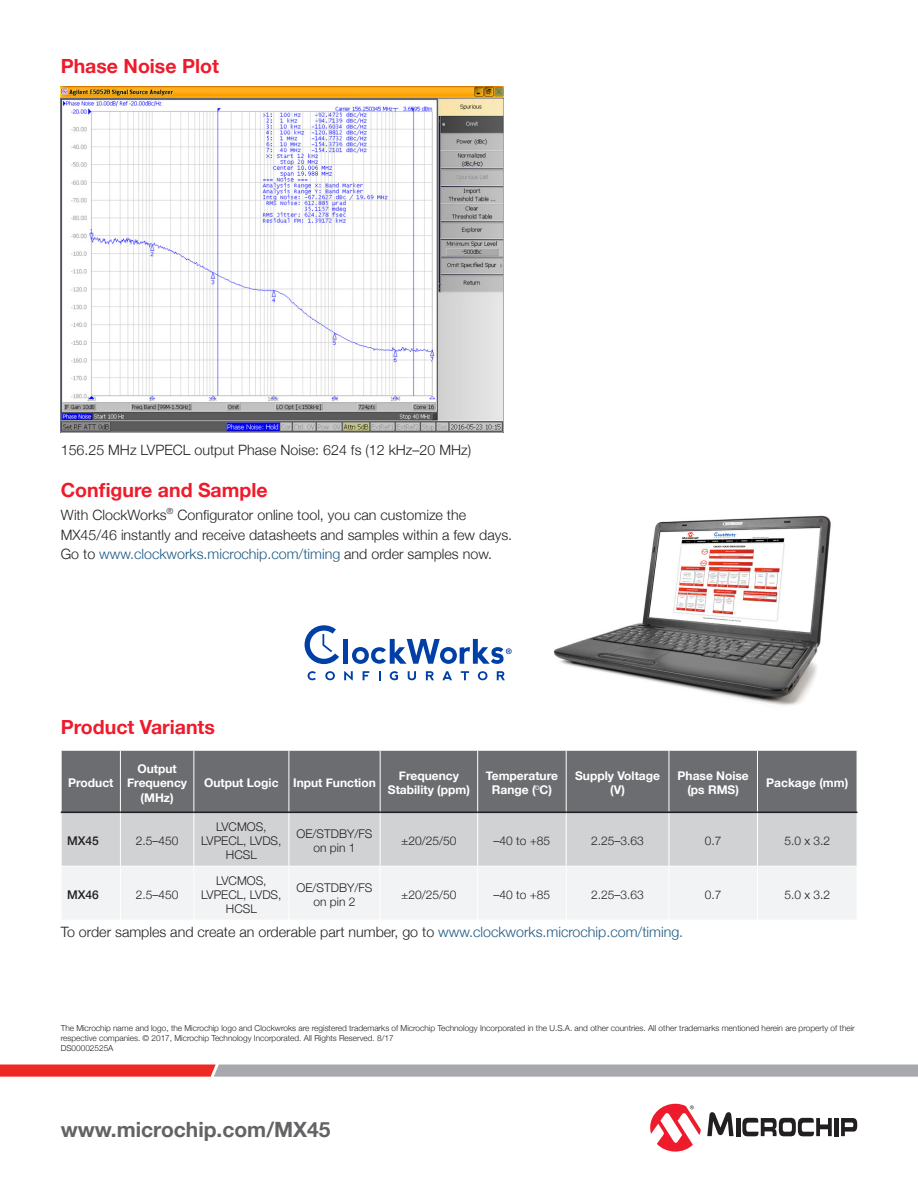
<style>
.page{position:relative;width:918px;height:1188px;background:#fff}
.page>*{position:absolute;margin:0;border:0;box-sizing:border-box;transform-origin:0 0}
.t1{font:700 21px "Helvetica Neue";color:#636366}
.SUBHEAD1{font:700 19.5px "Helvetica Neue";color:#ee1b2c}
.BODY_TEXT{font:300 14.25px/19.5px "Helvetica Neue";color:#231f20}
.TABLE_BODY{font:300 12px/14.4px "Helvetica Neue";color:#231f20;text-align:center}
.TABLE_HEAD{font:700 12px/14.4px "Helvetica Neue";color:#fff;text-align:center}
.TABLE_BOLD_LEFT{font:500 12px "Helvetica Neue";color:#231f20}
.LEGAL_BLOCK{font:300 8.25px/9.8px "Helvetica Neue";color:#231f20}
.s1{color:#1e5a84}
.s2{font-weight:300}
</style>
<div class="page">
<svg style="left:0;top:1065px;width:918px;height:12px;background:#ba8e90"></svg>
<svg style="left:707px;top:1112px;width:27px;height:24px"></svg>
<hr style="left:736px;top:1118px;width:4px;height:18px;background:#231f20">
<div style="left:834px;top:1118px;width:5px;height:18px;background:#231f20"></div>
<svg style="left:841px;top:1118px;width:16px;height:18px"></svg>
<svg style="left:742px;top:1117px;width:90px;height:19px"></svg>
<svg style="left:650px;top:1104px;width:51px;height:48px"></svg>
<div style="left:62px;top:751px;width:795px;height:61px;background:#6c6d70"></div>
<svg style="left:62px;top:813px;width:795px;height:106px"></svg>
<hr style="left:193px;top:751px;width:1px;height:61px;background:#fff">
<hr style="left:289px;top:751px;width:1px;height:61px;background:#fff">
<hr style="left:380px;top:751px;width:1px;height:61px;background:#fff">
<hr style="left:477px;top:751px;width:1px;height:61px;background:#fff">
<hr style="left:566px;top:751px;width:1px;height:61px;background:#fff">
<hr style="left:669px;top:751px;width:1px;height:61px;background:#fff">
<hr style="left:757px;top:751px;width:1px;height:61px;background:#fff">
<hr style="left:193px;top:813px;width:1px;height:53px;background:#fff">
<hr style="left:289px;top:813px;width:1px;height:53px;background:#fff">
<hr style="left:380px;top:813px;width:1px;height:53px;background:#fff">
<hr style="left:477px;top:813px;width:1px;height:53px;background:#fff">
<hr style="left:566px;top:813px;width:1px;height:53px;background:#fff">
<hr style="left:669px;top:813px;width:1px;height:53px;background:#fff">
<hr style="left:757px;top:813px;width:1px;height:53px;background:#fff">
<hr style="left:61px;top:866px;width:59px;height:1px;background:#fff">
<hr style="left:120px;top:866px;width:74px;height:1px;background:#fff">
<hr style="left:194px;top:866px;width:95px;height:1px;background:#fff">
<hr style="left:193px;top:867px;width:1px;height:53px;background:#fff">
<hr style="left:289px;top:866px;width:91px;height:1px;background:#fff">
<hr style="left:289px;top:867px;width:1px;height:53px;background:#fff">
<hr style="left:380px;top:866px;width:98px;height:1px;background:#fff">
<hr style="left:380px;top:867px;width:1px;height:53px;background:#fff">
<hr style="left:478px;top:866px;width:88px;height:1px;background:#fff">
<hr style="left:477px;top:867px;width:1px;height:53px;background:#fff">
<hr style="left:566px;top:866px;width:103px;height:1px;background:#fff">
<hr style="left:566px;top:867px;width:1px;height:53px;background:#fff">
<hr style="left:669px;top:866px;width:88px;height:1px;background:#fff">
<hr style="left:669px;top:867px;width:1px;height:53px;background:#fff">
<hr style="left:757px;top:866px;width:100px;height:1px;background:#fff">
<hr style="left:757px;top:867px;width:1px;height:53px;background:#fff">
<hr style="left:120px;top:751px;width:1px;height:61px;background:#fff">
<hr style="left:120px;top:813px;width:1px;height:53px;background:#fff">
<hr style="left:120px;top:867px;width:1px;height:53px;background:#fff">
<hr style="left:61px;top:812px;width:59px;height:1px;background:#231f20">
<hr style="left:120px;top:812px;width:74px;height:1px;background:#231f20">
<hr style="left:194px;top:812px;width:95px;height:1px;background:#231f20">
<hr style="left:289px;top:812px;width:91px;height:1px;background:#231f20">
<hr style="left:380px;top:812px;width:98px;height:1px;background:#231f20">
<hr style="left:478px;top:812px;width:88px;height:1px;background:#231f20">
<hr style="left:566px;top:812px;width:103px;height:1px;background:#231f20">
<hr style="left:669px;top:812px;width:88px;height:1px;background:#231f20">
<hr style="left:757px;top:812px;width:100px;height:1px;background:#231f20">
<img style="left:61px;top:87px;width:443px;height:345px">
<img style="left:553px;top:515px;width:278px;height:191px">
<hr style="left:344px;top:639px;width:4px;height:25px;background:#0040a6">
<svg style="left:308px;top:671px;width:8px;height:9px"></svg>
<svg style="left:325px;top:671px;width:10px;height:9px"></svg>
<svg style="left:344px;top:671px;width:9px;height:9px"></svg>
<svg style="left:363px;top:671px;width:6px;height:9px"></svg>
<svg style="left:390px;top:671px;width:8px;height:9px"></svg>
<svg style="left:408px;top:671px;width:8px;height:9px"></svg>
<svg style="left:426px;top:671px;width:8px;height:9px"></svg>
<svg style="left:442px;top:671px;width:10px;height:9px"></svg>
<svg style="left:461px;top:671px;width:8px;height:9px"></svg>
<svg style="left:478px;top:671px;width:9px;height:9px"></svg>
<svg style="left:497px;top:671px;width:8px;height:9px"></svg>
<svg style="left:305px;top:625px;width:34px;height:39px"></svg>
<svg style="left:352px;top:639px;width:160px;height:25px"></svg>
<p class="SUBHEAD1" style="left:61px;top:51px;width:160px">Phase Noise Plot</p>
<p class="BODY_TEXT" style="left:61px;top:439px;width:412px">156.25 MHz LVPECL output Phase Noise: 624 fs (12 kHz–20 MHz)</p>
<p class="SUBHEAD1" style="left:61px;top:475px;width:208px">Configure and Sample</p>
<p class="BODY_TEXT" style="left:61px;top:504px;width:453px">With ClockWorks<sup>®</sup> Configurator online tool, you can customize the<br>MX45/46 instantly and receive datasheets and samples within a few days.<br>Go to <span class="s1">www.clockworks.microchip.com/timing</span> and order samples now.</p>
<p class="SUBHEAD1" style="left:61px;top:712px;width:156px">Product Variants</p>
<p class="TABLE_HEAD" style="left:68px;top:776px;width:47px">Product</p>
<p class="TABLE_HEAD" style="left:127px;top:762px;width:62px">Output<br>Frequency (MHz)</p>
<p class="TABLE_BOLD_LEFT" style="left:67px;top:831px;width:33px">MX45</p>
<p class="TABLE_BODY" style="left:136px;top:833px;width:44px">2.5–450</p>
<p class="TABLE_HEAD" style="left:204px;top:776px;width:76px">Output Logic</p>
<p class="TABLE_HEAD" style="left:293px;top:776px;width:84px">Input Function</p>
<p class="TABLE_HEAD" style="left:388px;top:769px;width:83px">Frequency<br>Stability (ppm)</p>
<p class="TABLE_HEAD" style="left:486px;top:769px;width:74px">Temperature<br>Range (<span class="s2">º</span>C)</p>
<p class="TABLE_HEAD" style="left:575px;top:769px;width:86px">Supply Voltage (V)</p>
<p class="TABLE_HEAD" style="left:678px;top:769px;width:73px">Phase Noise (ps RMS)</p>
<p class="TABLE_HEAD" style="left:766px;top:776px;width:83px">Package (mm)</p>
<p class="TABLE_BODY" style="left:201px;top:818px;width:82px">LVCMOS,<br>LVPECL, LVDS,<br>HCSL</p>
<p class="TABLE_BODY" style="left:297px;top:826px;width:77px">OE/STDBY/FS on pin 1</p>
<p class="TABLE_BODY" style="left:401px;top:833px;width:57px">±20/25/50</p>
<p class="TABLE_BODY" style="left:494px;top:833px;width:58px">‒40 to +85</p>
<p class="TABLE_BODY" style="left:591px;top:833px;width:54px">2.25–3.63</p>
<p class="TABLE_BODY" style="left:705px;top:833px;width:18px">0.7</p>
<p class="TABLE_BODY" style="left:784px;top:833px;width:47px">5.0 x 3.2</p>
<p class="TABLE_BODY" style="left:201px;top:872px;width:82px">LVCMOS,<br>LVPECL, LVDS,<br>HCSL</p>
<p class="TABLE_BODY" style="left:297px;top:879px;width:77px">OE/STDBY/FS on pin 2</p>
<p class="TABLE_BODY" style="left:401px;top:887px;width:57px">±20/25/50</p>
<p class="TABLE_BODY" style="left:494px;top:887px;width:58px">‒40 to +85</p>
<p class="TABLE_BODY" style="left:591px;top:887px;width:54px">2.25–3.63</p>
<p class="TABLE_BODY" style="left:705px;top:887px;width:18px">0.7</p>
<p class="TABLE_BODY" style="left:784px;top:887px;width:47px">5.0 x 3.2</p>
<p class="BODY_TEXT" style="left:61px;top:921px;width:624px">To order samples and create an orderable part number, go to <span class="s1">www.clockworks.microchip.com/timing.</span></p>
<p class="TABLE_BOLD_LEFT" style="left:67px;top:885px;width:33px">MX46</p>
<p class="TABLE_BODY" style="left:136px;top:887px;width:44px">2.5–450</p>
<p class="LEGAL_BLOCK" style="left:61px;top:1023px;width:796px">The Microchip name and logo, the Microchip logo and Clockwroks are registered trademarks of Microchip Technology Incorporated in the U.S.A. and other countries. All other trademarks mentioned herein are property of their respective companies. © 2017, Microchip Technology Incorporated. All Rights Reserved. 8/17</p>
<p class="LEGAL_BLOCK" style="left:61px;top:1042px;width:54px">DS00002525A</p>
<p class="t1" style="left:61px;top:1113px;width:271px">www.microchip.com/MX45</p>
</div>
